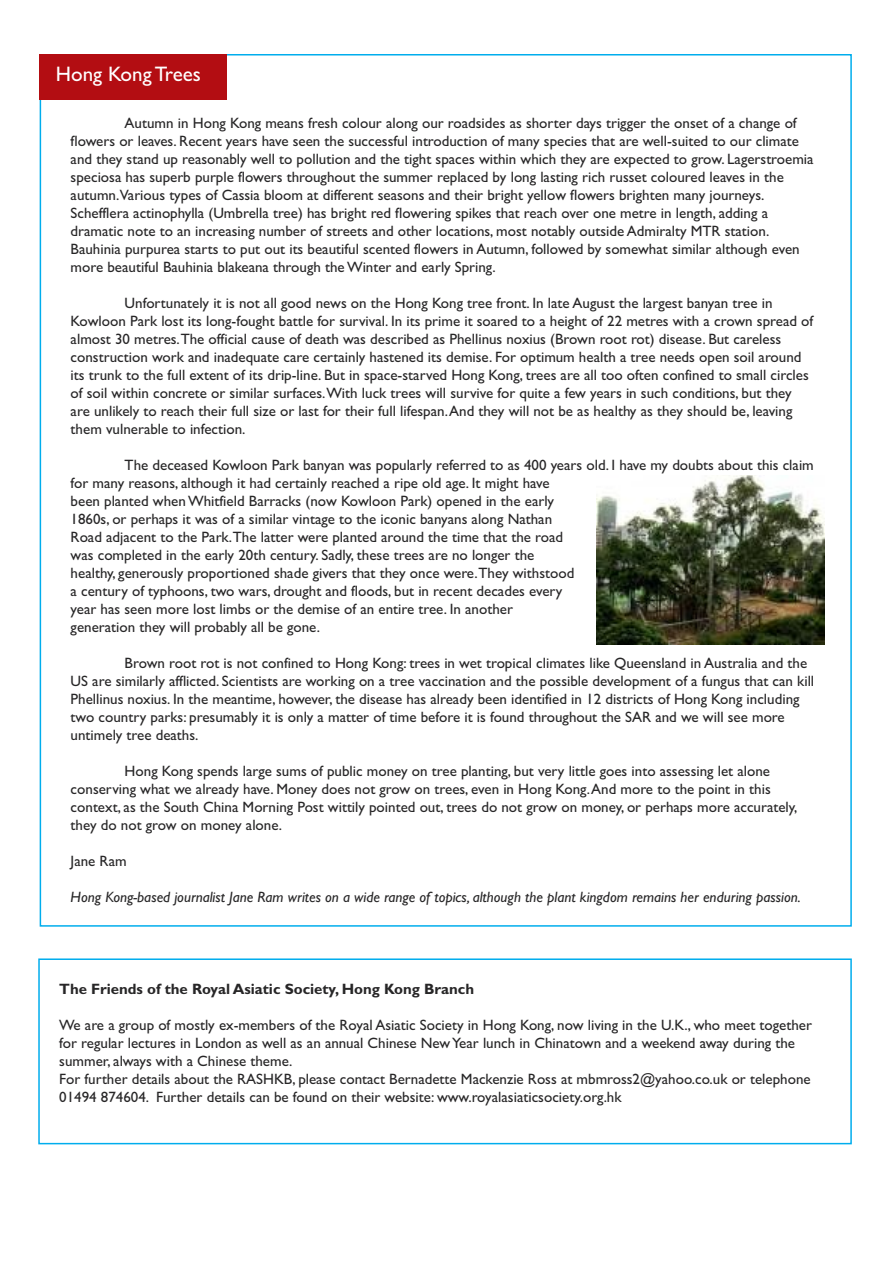
<style>
.page{position:relative;width:893px;height:1263px;background:#fff}
.page>*{position:absolute;margin:0;border:0;box-sizing:border-box;transform-origin:0 0}
.t1{font:21px "Gill Sans";color:#fff}
.t2{font:15px/18px "Gill Sans";color:#272627}
.t3{font:italic 15px "Gill Sans";color:#272627}
.t4{font:700 15px "Gill Sans";color:#272627}
</style>
<div class="page">
<div style="left:40px;top:54px;width:187px;height:45px;background:#b30d12"></div>
<img style="left:596px;top:476px;width:229px;height:168px">
<div style="left:38px;top:958px;width:814px;height:186px;border:2px solid #00aded"></div>
<h1 class="t1" style="left:56px;top:62px;width:147px">Hong Kong Trees</h1>
<p class="t2" style="left:71px;top:114px;width:744px;text-indent:54px">Autumn in Hong Kong means fresh colour along our roadsides as shorter days trigger the onset of a change of flowers or leaves. Recent years have seen the successful introduction of many species that are well-suited to our climate and they stand up reasonably well to pollution and the tight spaces within which they are expected to grow. Lagerstroemia speciosa has superb purple flowers throughout the summer replaced by long lasting rich russet coloured leaves in the autumn.Various types of Cassia bloom at different seasons and their bright yellow flowers brighten many journeys.<br>Schefflera actinophylla (Umbrella tree) has bright red flowering spikes that reach over one metre in length, adding a dramatic note to an increasing number of streets and other locations, most notably outside Admiralty MTR station.<br>Bauhinia purpurea starts to put out its beautiful scented flowers in Autumn, followed by somewhat similar although even more beautiful Bauhinia blakeana through theWinter and early Spring.</p>
<p class="t2" style="left:71px;top:294px;width:744px;text-indent:54px">Unfortunately it is not all good news on the Hong Kong tree front. In late August the largest banyan tree in Kowloon Park lost its long-fought battle for survival. In its prime it soared to a height of 22 metres with a crown spread of almost 30 metres.The official cause of death was described as Phellinus noxius (Brown root rot) disease. But careless construction work and inadequate care certainly hastened its demise. For optimum health a tree needs open soil around its trunk to the full extent of its drip-line. But in space-starved Hong Kong, trees are all too often confined to small circles of soil within concrete or similar surfaces.With luck trees will survive for quite a few years in such conditions, but they are unlikely to reach their full size or last for their full lifespan.And they will not be as healthy as they should be, leaving them vulnerable to infection.</p>
<p class="t2" style="left:71px;top:456px;width:745px;text-indent:54px">The deceased Kowloon Park banyan was popularly referred to as 400 years old. I have my doubts about this claim for many reasons, although it had certainly reached a ripe old age. It might have<br>been planted whenWhitfield Barracks (now Kowloon Park) opened in the early<br>1860s, or perhaps it was of a similar vintage to the iconic banyans along Nathan<br>Road adjacent to the Park.The latter were planted around the time that the road<br>was completed in the early 20th century. Sadly, these trees are no longer the<br>healthy, generously proportioned shade givers that they once were.They withstood<br>a century of typhoons, two wars, drought and floods, but in recent decades every<br>year has seen more lost limbs or the demise of an entire tree. In another<br>generation they will probably all be gone.</p>
<p class="t2" style="left:71px;top:654px;width:745px;text-indent:54px">Brown root rot is not confined to Hong Kong: trees in wet tropical climates like Queensland in Australia and the US are similarly afflicted. Scientists are working on a tree vaccination and the possible development of a fungus that can kill Phellinus noxius. In the meantime, however, the disease has already been identified in 12 districts of Hong Kong including two country parks: presumably it is only a matter of time before it is found throughout the SAR and we will see more untimely tree deaths.</p>
<p class="t2" style="left:71px;top:762px;width:728px;text-indent:54px">Hong Kong spends large sums of public money on tree planting, but very little goes into assessing let alone conserving what we already have. Money does not grow on trees, even in Hong Kong.And more to the point in this context, as the South China Morning Post wittily pointed out, trees do not grow on money, or perhaps more accurately, they do not grow on money alone.</p>
<p class="t2" style="left:71px;top:852px;width:58px">Jane Ram</p>
<p class="t3" style="left:71px;top:888px;width:732px">Hong Kong-based journalist Jane Ram writes on a wide range of topics, although the plant kingdom remains her enduring passion.</p>
<p class="t4" style="left:59px;top:980px;width:416px">The Friends of the Royal Asiatic Society, Hong Kong Branch</p>
<p class="t2" style="left:59px;top:1015px;width:754px">We are a group of mostly ex-members of the Royal Asiatic Society in Hong Kong, now living in the U.K., who meet together for regular lectures in London as well as an annual Chinese NewYear lunch in Chinatown and a weekend away during the summer, always with a Chinese theme.<br>For further details about the RASHKB, please contact Bernadette Mackenzie Ross at mbmross2@yahoo.co.uk or telephone 01494 874604. Further details can be found on their website: www.royalasiaticsociety.org.hk</p>
</div>
